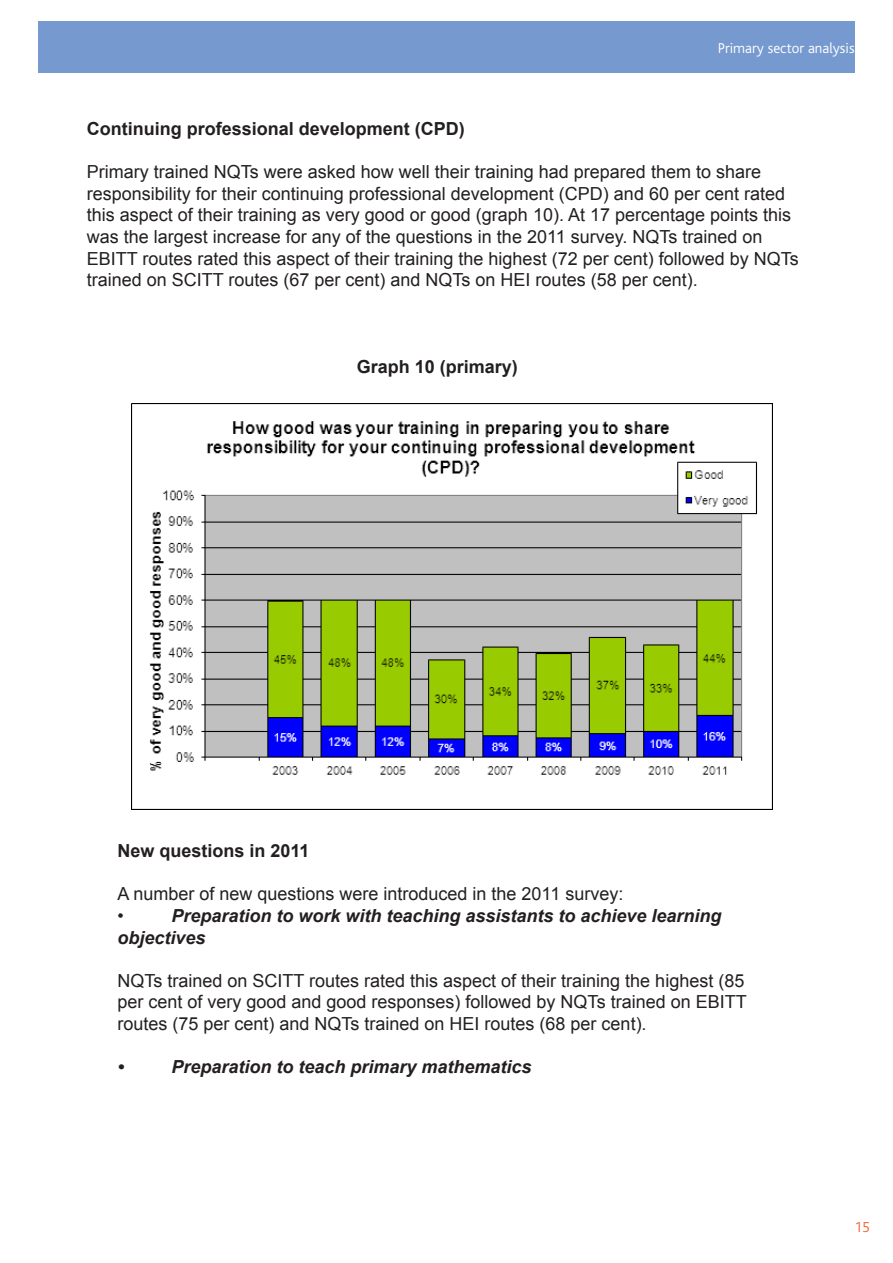
<style>
.page{position:relative;width:893px;height:1263px;background:#fff}
.page>*{position:absolute;margin:0;border:0;box-sizing:border-box;transform-origin:0 0}
.t1{font:18px/21.6px "Arial";color:#231f20}
.t2{font:italic 700 18px/21.6px "Arial";color:#231f20}
.t3{font:700 18px "Arial";color:#231f20}
.t4{font:300 15px "Bliss";color:#fff}
.t5{font:300 15px "Bliss";color:#f16232}
</style>
<div class="page">
<div style="left:38px;top:21px;width:817px;height:51px;background:#7699cf"></div>
<img style="left:132px;top:404px;width:641px;height:405px">
<p class="t4" style="left:718px;top:40px;width:138px">Primary sector analysis</p>
<p class="t3" style="left:87px;top:117px;width:380px">Continuing professional development (CPD)</p>
<p class="t1" style="left:87px;top:161px;width:714px">Primary trained NQTs were asked how well their training had prepared them to share responsibility for their continuing professional development (CPD) and 60 per cent rated this aspect of their training as very good or good (graph 10). At 17 percentage points this was the largest increase for any of the questions in the 2011 survey. NQTs trained on EBITT routes rated this aspect of their training the highest (72 per cent) followed by NQTs trained on SCITT routes (67 per cent) and NQTs on HEI routes (58 per cent).</p>
<p class="t3" style="left:357px;top:354px;width:163px">Graph 10 (primary)</p>
<p class="t3" style="left:117px;top:839px;width:194px">New questions in 2011</p>
<p class="t1" style="left:117px;top:883px;width:507px">A number of new questions were introduced in the 2011 survey:</p>
<p class="t1" style="left:117px;top:905px;width:8px">•</p>
<p class="t2" style="left:117px;top:905px;width:606px;text-indent:54px">Preparation to work with teaching assistants to achieve learning objectives</p>
<p class="t1" style="left:117px;top:970px;width:631px">NQTs trained on SCITT routes rated this aspect of their training the highest (85 per cent of very good and good responses) followed by NQTs trained on EBITT routes (75 per cent) and NQTs trained on HEI routes (68 per cent).</p>
<p class="t2" style="left:117px;top:1057px;width:8px">•</p>
<p class="t2" style="left:171px;top:1057px;width:362px">Preparation to teach primary mathematics</p>
<p class="t5" style="left:854px;top:1219px;width:17px">15</p>
</div>
